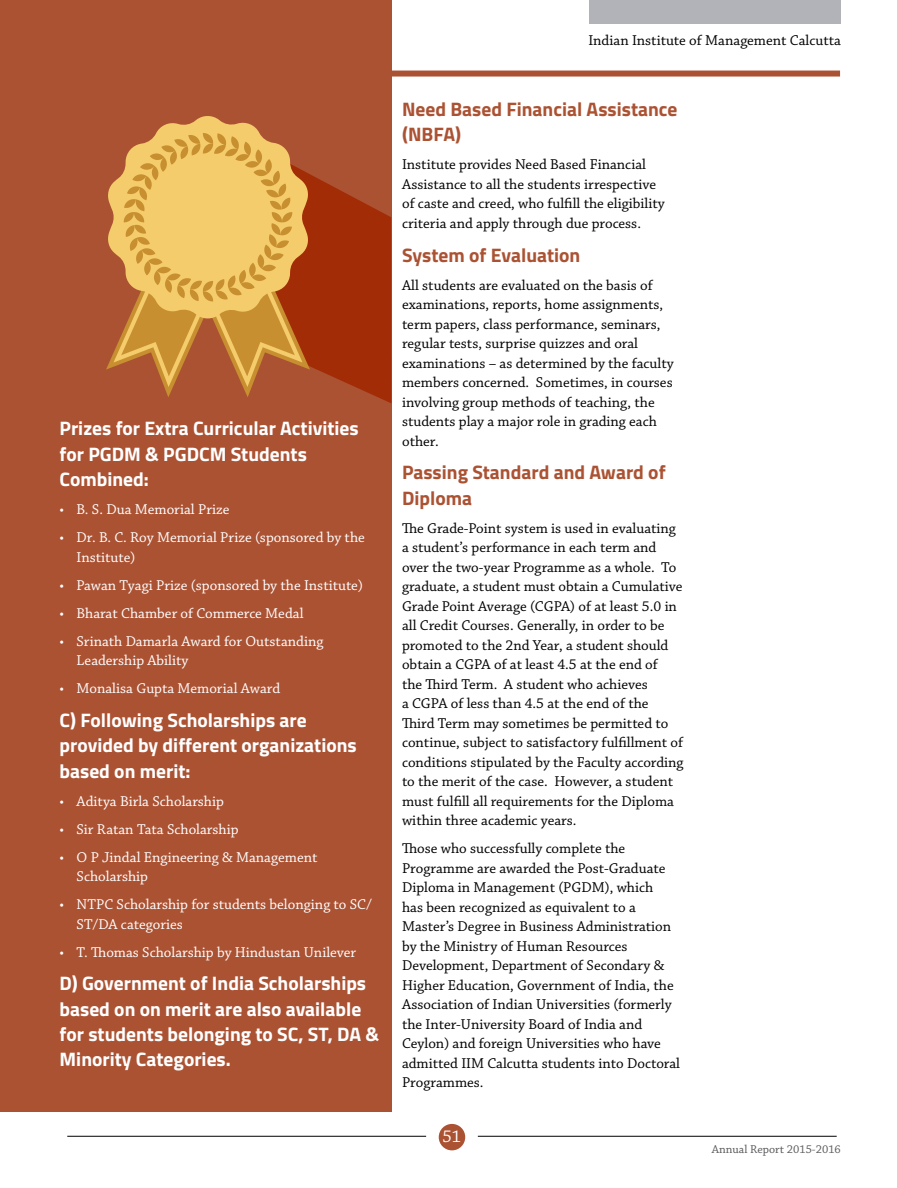
<style>
.page{position:relative;width:897px;height:1188px;background:#fff}
.page>*{position:absolute;margin:0;border:0;box-sizing:border-box;transform-origin:0 0}
.t1{font:700 19.5px/25.3px "Titillium";color:#fff}
.t2{font:700 19.5px/25.3px "Titillium";color:#ab5233}
.t3{font:18px "Chaparral Pro";color:#fff}
.t4{font:15px/19.5px "Chaparral Pro";color:#000}
.t5{font:15px/19.5px "Chaparral Pro";color:#fff}
.t6{font:12px "Chaparral Pro";color:#58595b}
</style>
<div class="page">
<div style="left:62px;top:71px;width:778px;height:6px;background:#ab5233"></div>
<div style="left:0;top:0;width:391px;height:1111px;background:#ab5233"></div>
<svg style="left:106px;top:116px;width:285px;height:287px"></svg>
<div style="left:589px;top:0;width:251px;height:23px;background:#b2b3b8"></div>
<hr style="left:478px;top:1136px;width:358px;height:1px;background:#000">
<hr style="left:67px;top:1136px;width:359px;height:1px;background:#000">
<div style="left:438px;top:1124px;width:27px;height:26px;background:#ab5233;border-radius:50%"></div>
<p class="t1" style="left:60px;top:415px;width:301px">Prizes for Extra Curricular Activities for PGDM &amp; PGDCM Students<br>Combined:</p>
<p class="t5" style="left:60px;top:500px;width:171px">• B. S. Dua Memorial Prize</p>
<p class="t5" style="left:77px;top:528px;width:290px;text-indent:-17px">• Dr. B. C. Roy Memorial Prize (sponsored by the<br>Institute)</p>
<p class="t5" style="left:60px;top:576px;width:305px">• Pawan Tyagi Prize (sponsored by the Institute)</p>
<p class="t5" style="left:60px;top:604px;width:245px">• Bharat Chamber of Commerce Medal</p>
<p class="t5" style="left:77px;top:632px;width:248px;text-indent:-17px">• Srinath Damarla Award for Outstanding<br>Leadership Ability</p>
<p class="t5" style="left:60px;top:679px;width:222px">• Monalisa Gupta Memorial Award</p>
<p class="t1" style="left:60px;top:706px;width:299px">C) Following Scholarships are provided by different organizations based on merit:</p>
<p class="t5" style="left:60px;top:792px;width:166px">• Aditya Birla Scholarship</p>
<p class="t5" style="left:60px;top:820px;width:180px">• Sir Ratan Tata Scholarship</p>
<p class="t5" style="left:77px;top:848px;width:242px;text-indent:-17px">• O P Jindal Engineering &amp; Management<br>Scholarship</p>
<p class="t5" style="left:77px;top:895px;width:297px;text-indent:-17px">• NTPC Scholarship for students belonging to SC/<br>ST/DA categories</p>
<p class="t5" style="left:60px;top:943px;width:298px">• T. Thomas Scholarship by Hindustan Unilever</p>
<p class="t1" style="left:60px;top:970px;width:321px">D) Government of India Scholarships based on on merit are also available for students belonging to SC, ST, DA &amp;<br>Minority Categories.</p>
<p class="t4" style="left:588px;top:31px;width:254px">Indian Institute of Management Calcutta</p>
<p class="t2" style="left:402px;top:95px;width:277px">Need Based Financial Assistance (NBFA)</p>
<p class="t4" style="left:402px;top:155px;width:264px">Institute provides Need Based Financial Assistance to all the students irrespective of caste and creed, who fulfill the eligibility criteria and apply through due process.</p>
<p class="t2" style="left:402px;top:241px;width:180px">System of Evaluation</p>
<p class="t4" style="left:402px;top:276px;width:273px">All students are evaluated on the basis of examinations, reports, home assignments, term papers, class performance, seminars, regular tests, surprise quizzes and oral examinations – as determined by the faculty members concerned. Sometimes, in courses involving group methods of teaching, the students play a major role in grading each other.</p>
<p class="t2" style="left:402px;top:459px;width:265px">Passing Standard and Award of<br>Diploma</p>
<p class="t4" style="left:402px;top:519px;width:283px">The Grade-Point system is used in evaluating a student’s performance in each term and over the two-year Programme as a whole. To graduate, a student must obtain a Cumulative Grade Point Average (CGPA) of at least 5.0 in all Credit Courses. Generally, in order to be promoted to the 2nd Year, a student should obtain a CGPA of at least 4.5 at the end of<br>the Third Term. A student who achieves<br>a CGPA of less than 4.5 at the end of the Third Term may sometimes be permitted to continue, subject to satisfactory fulfillment of conditions stipulated by the Faculty according to the merit of the case. However, a student must fulfill all requirements for the Diploma within three academic years.</p>
<p class="t4" style="left:402px;top:839px;width:279px">Those who successfully complete the Programme are awarded the Post-Graduate Diploma in Management (PGDM), which<br>has been recognized as equivalent to a Master’s Degree in Business Administration by the Ministry of Human Resources Development, Department of Secondary &amp; Higher Education, Government of India, the Association of Indian Universities (formerly the Inter-University Board of India and Ceylon) and foreign Universities who have admitted IIM Calcutta students into Doctoral Programmes.</p>
<p class="t3" style="left:442px;top:1126px;width:20px">51</p>
<p class="t6" style="left:711px;top:1142px;width:130px">Annual Report 2015-2016</p>
</div>
